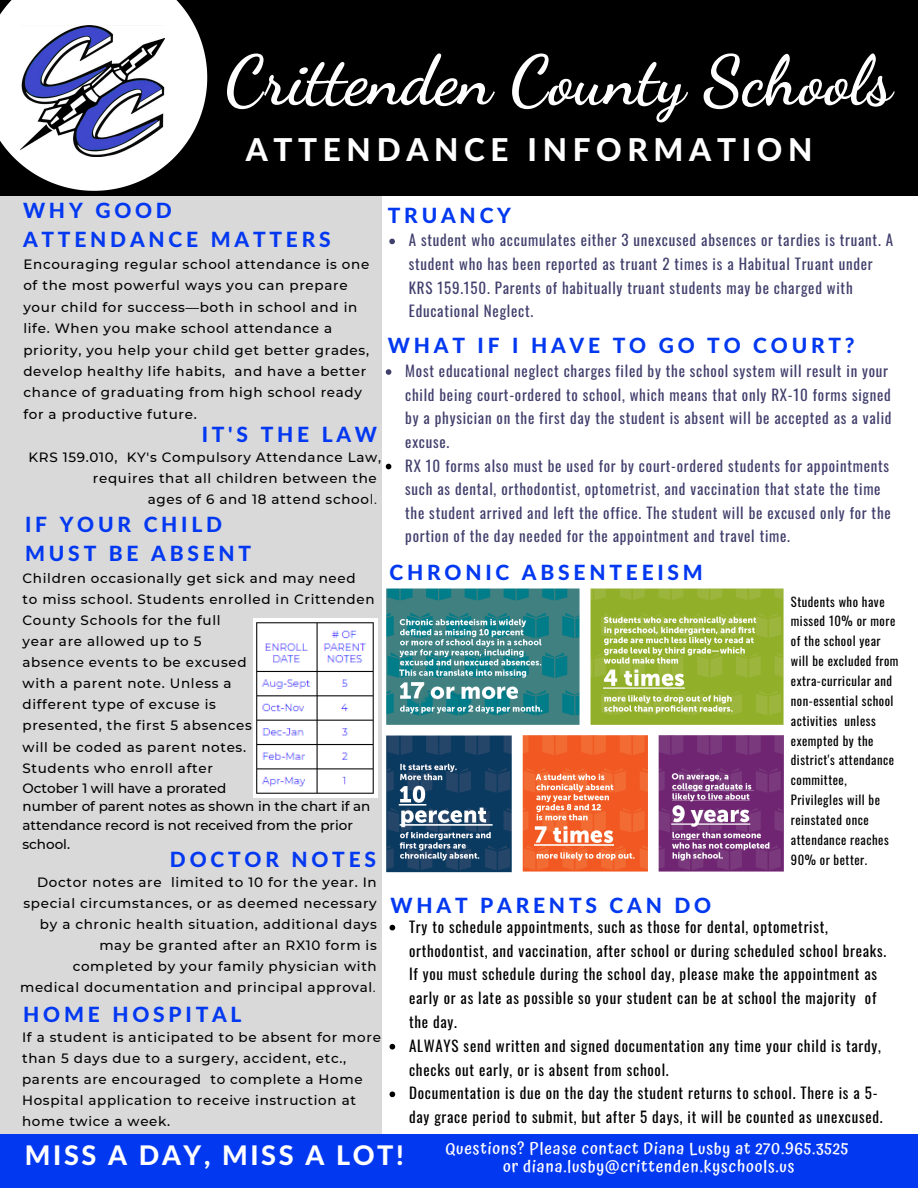
<style>
.page{position:relative;width:918px;height:1188px;background:#fff}
.page>*{position:absolute;margin:0;border:0;box-sizing:border-box;transform-origin:0 0}
.t1{font:700 69px "Dancing Script";color:#fff}
.t2{font:800 31.5px "Lato Latin";letter-spacing:.18em;color:#fff}
.t3{font:800 27px "Lato Latin";letter-spacing:.1em;color:#fff}
.t4{font:800 21px/29.2px "Lato Latin";letter-spacing:.18em;color:#0338f1}
.t5{font:500 16.5px/17.7px "Atma";letter-spacing:.055em;color:#fff;text-align:center}
.t6{font:15px/23.7px "Oswald";letter-spacing:.05em;color:#413f6c}
.t7{font:15px/23.9px "Oswald";letter-spacing:.05em;color:#000}
.t8{font:500 13.5px/20.5px "Montserrat";letter-spacing:.05em;color:#000}
.t9{font:12.6px/19.8px "Oswald";letter-spacing:.04em;color:#000}
.s1{font-weight:400}
</style>
<div class="page">
<div style="left:0;top:141px;width:382px;height:1047px;background:#d9d9d9"></div>
<div style="left:0;top:1134px;width:918px;height:54px;background:#0338f1"></div>
<div style="left:0;top:0;width:918px;height:196px;background:#000"></div>
<svg style="left:389px;top:239px;width:6px;height:5px"></svg>
<svg style="left:386px;top:369px;width:5px;height:6px"></svg>
<svg style="left:386px;top:464px;width:5px;height:5px"></svg>
<svg style="left:0;top:0;width:207px;height:191px"></svg>
<img style="left:20px;top:26px;width:144px;height:130px">
<svg style="left:390px;top:925px;width:5px;height:5px"></svg>
<svg style="left:390px;top:1044px;width:5px;height:6px"></svg>
<svg style="left:390px;top:1092px;width:5px;height:5px"></svg>
<img style="left:386px;top:588px;width:398px;height:285px">
<img style="left:254px;top:618px;width:123px;height:179px">
<h1 class="t1" style="left:225px;top:40px;width:669px">Crittenden County Schools</h1>
<h2 class="t2" style="left:246px;top:130px;width:568px">ATTENDANCE INFORMATION</h2>
<h3 class="t4" style="left:23px;top:195px;width:309px">WHY GOOD<br>ATTENDANCE MATTERS</h3>
<p class="t8" style="left:23px;top:254px;width:347px;line-height:21.3px">Encouraging regular school attendance is one of the most powerful ways you can prepare your child for success—both in school and in life. When you make school attendance a priority, you help your child get better grades, develop healthy life habits, and have a better chance of graduating from high school ready for a productive future.</p>
<h3 class="t4" style="left:388px;top:200px;width:125px">TRUANCY</h3>
<p class="t6" style="left:409px;top:228px;width:486px">A student who accumulates either 3 unexcused absences or tardies is truant. A student who has been reported as truant 2 times is a Habitual Truant under KRS 159.150. Parents of habitually truant students may be charged with Educational Neglect.</p>
<h3 class="t4" style="left:388px;top:331px;width:468px">WHAT IF I HAVE TO GO TO COURT?</h3>
<p class="t6" style="left:405px;top:358px;width:488px">Most educational neglect charges filed by the school system will result in your child being court-ordered to school, which means that only RX-10 forms signed by a physician on the first day the student is absent will be accepted as a valid excuse.<br>RX 10 forms also must be used for by court-ordered students for appointments such as dental, orthodontist, optometrist, and vaccination that state the time the student arrived and left the office. The student will be excused only for the portion of the day needed for the appointment and travel time.</p>
<h3 class="t4" style="left:202px;top:419px;width:177px">IT'S THE LAW</h3>
<p class="t8" style="left:29px;top:447px;width:354px">KRS 159.010, KY's Compulsory Attendance Law,</p>
<p class="t8" style="left:93px;top:468px;width:285px">requires that all children between the</p>
<p class="t8" style="left:148px;top:489px;width:231px">ages of 6 and 18 attend schoo<span class="s1">l.</span></p>
<h3 class="t4" style="left:25px;top:509px;width:228px">IF YOUR CHILD<br>MUST BE ABSENT</h3>
<h3 class="t4" style="left:390px;top:557px;width:315px">CHRONIC ABSENTEEISM</h3>
<p class="t8" style="left:23px;top:568px;width:354px">Children occasionally get sick and may need<br>to miss school. Students enrolled in Crittenden<br>County Schools for the full<br>year are allowed up to 5<br>absence events to be excused<br>with a parent note. Unless a<br>different type of excuse is<br>presented, the first 5 absences<br>will be coded as parent notes.<br>Students who enroll after<br>October 1 will have a prorated<br>number of parent notes as shown in the chart if an attendance record is not received from the prior school.</p>
<h3 class="t4" style="left:170px;top:844px;width:208px">DOCTOR NOTES</h3>
<p class="t8" style="left:20px;top:871px;width:358px;line-height:21.1px;text-align:right">Doctor notes are limited to 10 for the year. In special circumstances, or as deemed necessary by a chronic health situation, additional days may be granted after an RX10 form is completed by your family physician with medical documentation and principal approval<span class="s1">.</span></p>
<h3 class="t4" style="left:23px;top:1000px;width:220px">HOME HOSPITAL</h3>
<p class="t8" style="left:22px;top:1026px;width:360px;line-height:21.1px">If a student is anticipated to be absent for more than 5 days due to a surgery, accident, etc., parents are encouraged to complete a Home Hospital application to receive instruction at home twice a week.</p>
<p class="t9" style="left:791px;top:591px;width:109px">Students who have missed 10% or more of the school year will be excluded from extra-curricular and non-essential school activities unless exempted by the district's attendance committee,<br>Privilegles will be reinstated once attendance reaches<br>90% or better.</p>
<h3 class="t4" style="left:391px;top:890px;width:322px">WHAT PARENTS CAN DO</h3>
<p class="t7" style="left:409px;top:914px;width:479px">Try to schedule appointments, such as those for dental, optometrist, orthodontist, and vaccination, after school or during scheduled school breaks.<br>If you must schedule during the school day, please make the appointment as early or as late as possible so your student can be at school the majority of the day.<br>ALWAYS send written and signed documentation any time your child is tardy, checks out early, or is absent from school.<br>Documentation is due on the day the student returns to school. There is a 5- day grace period to submit, but after 5 days, it will be counted as unexcused.</p>
<p class="t5" style="left:445px;top:1140px;width:404px">Questions? Please contact Diana Lusby at 270.965.3525 or diana.lusby@crittenden.kyschools.us</p>
<h3 class="t3" style="left:25px;top:1139px;width:381px">MISS A DAY, MISS A LOT!</h3>
</div>
